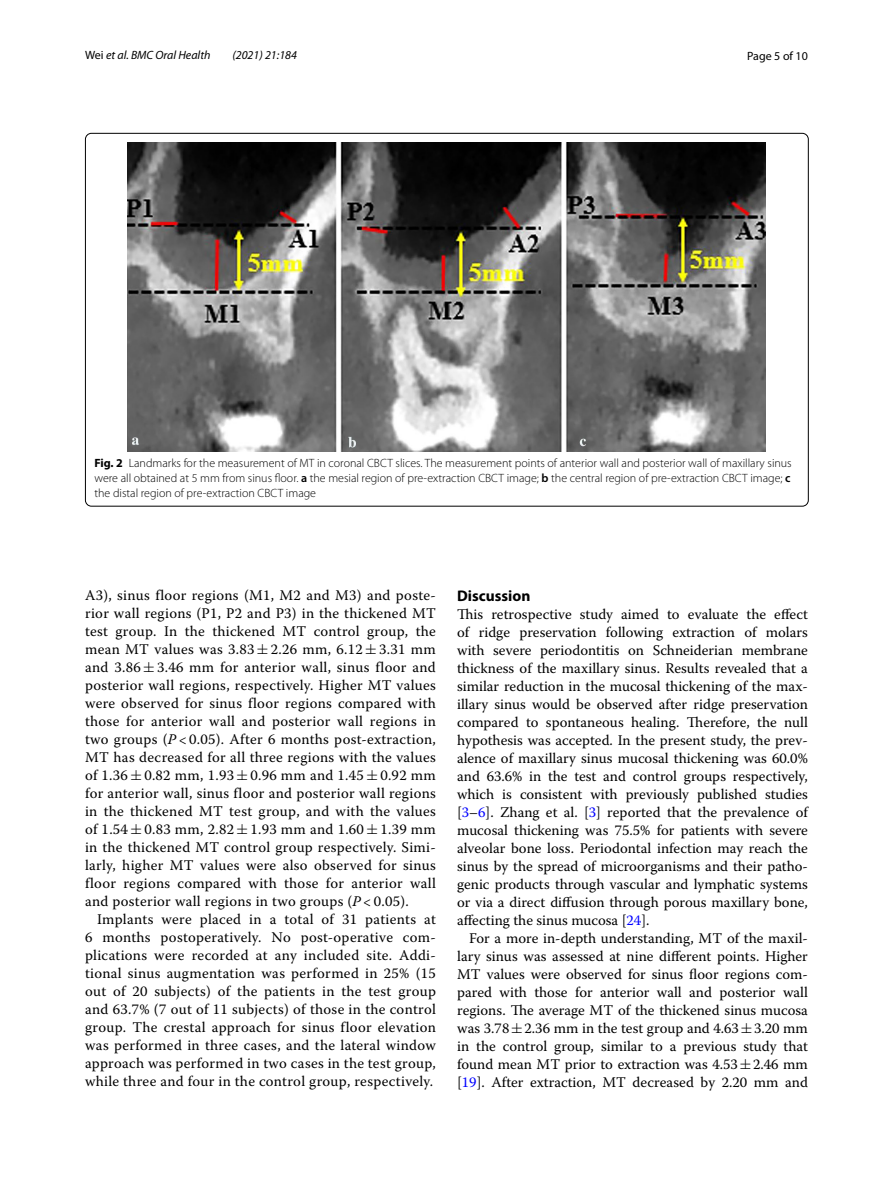
<style>
.page{position:relative;width:893px;height:1187px;background:#fff}
.page>*{position:absolute;margin:0;border:0;box-sizing:border-box;transform-origin:0 0}
.t1{font:700 15.45px "Myriad Pro";color:#000}
.t2{font:14.7px/18px "Warnock Pro";letter-spacing:.015em;color:#000;text-align:justify}
.t3{font:300 12px/15px "Myriad Pro";color:#000;text-align:justify}
.t4{font:italic 12px "Myriad Pro";color:#000}
.t5{font:12px "Myriad Pro";color:#000}
.s1{font-style:normal}
.s2{font-weight:700}
.s3{font-weight:600}
.s4{font-family:"MTSY"}
.s5{font-style:italic}
.s6{color:#00f}
</style>
<div class="page">
<img style="left:128px;top:142px;width:638px;height:309px">
<p class="t4" style="left:85px;top:48px;width:127px"><span class="s1">Wei</span> et al. BMC Oral Health</p>
<p class="t4" style="left:232px;top:48px;width:66px">(2021) 21:184</p>
<p class="t5" style="left:747px;top:48px;width:62px">Page 5 of 10</p>
<p class="t3" style="left:94px;top:455px;width:699px"><span class="s2">Fig. 2</span> Landmarks for the measurement of MT in coronal CBCT slices. The measurement points of anterior wall and posterior wall of maxillary sinus were all obtained at 5 mm from sinus floor. <span class="s3">a</span> the mesial region of pre-extraction CBCT image; <span class="s3">b</span> the central region of pre-extraction CBCT image; <span class="s3">c </span>the distal region of pre-extraction CBCT image</p>
<p class="t2" style="left:85px;top:586px;width:352px">A3), sinus floor regions (M1, M2 and M3) and poste&shy;rior wall regions (P1, P2 and P3) in the thickened MT test group. In the thickened MT control group, the mean MT values was 3.83 <span class="s4">±</span> 2.26 mm, 6.12 <span class="s4">±</span> 3.31 mm and 3.86 <span class="s4">±</span> 3.46 mm for anterior wall, sinus floor and posterior wall regions, respectively. Higher MT values were observed for sinus floor regions compared with those for anterior wall and posterior wall regions in two groups (<span class="s5">P</span> &lt; 0.05). After 6 months post-extraction, MT has decreased for all three regions with the values of 1.36 <span class="s4">±</span> 0.82 mm, 1.93 <span class="s4">±</span> 0.96 mm and 1.45 <span class="s4">±</span> 0.92 mm for anterior wall, sinus floor and posterior wall regions in the thickened MT test group, and with the values of 1.54 <span class="s4">±</span> 0.83 mm, 2.82 <span class="s4">±</span> 1.93 mm and 1.60 <span class="s4">±</span> 1.39 mm in the thickened MT control group respectively. Simi&shy;larly, higher MT values were also observed for sinus floor regions compared with those for anterior wall and posterior wall regions in two groups (<span class="s5">P</span> &lt; 0.05).</p>
<p class="t2" style="left:85px;top:910px;width:352px;text-indent:12px">Implants were placed in a total of 31 patients at 6 months postoperatively. No post-operative com&shy;plications were recorded at any included site. Addi&shy;tional sinus augmentation was performed in 25% (15 out of 20 subjects) of the patients in the test group and 63.7% (7 out of 11 subjects) of those in the control group. The crestal approach for sinus floor elevation was performed in three cases, and the lateral window approach was performed in two cases in the test group, while three and four in the control group, respectively.</p>
<p class="t1" style="left:457px;top:585px;width:75px">Discussion</p>
<p class="t2" style="left:457px;top:604px;width:352px">This retrospective study aimed to evaluate the effect of ridge preservation following extraction of molars with severe periodontitis on Schneiderian membrane thickness of the maxillary sinus. Results revealed that a similar reduction in the mucosal thickening of the max&shy;illary sinus would be observed after ridge preservation compared to spontaneous healing. Therefore, the null hypothesis was accepted. In the present study, the prev&shy;alence of maxillary sinus mucosal thickening was 60.0% and 63.6% in the test and control groups respectively, which is consistent with previously published studies [<span class="s6">3</span>–<span class="s6">6</span>]. Zhang et al. [<span class="s6">3</span>] reported that the prevalence of mucosal thickening was 75.5% for patients with severe alveolar bone loss. Periodontal infection may reach the sinus by the spread of microorganisms and their patho&shy;genic products through vascular and lymphatic systems or via a direct diffusion through porous maxillary bone, affecting the sinus mucosa [<span class="s6">24</span>].</p>
<p class="t2" style="left:457px;top:928px;width:352px;text-indent:12px">For a more in-depth understanding, MT of the maxil&shy;lary sinus was assessed at nine different points. Higher MT values were observed for sinus floor regions com&shy;pared with those for anterior wall and posterior wall regions. The average MT of the thickened sinus mucosa was 3.78<span class="s4">±</span>2.36 mm in the test group and 4.63<span class="s4">±</span>3.20 mm in the control group, similar to a previous study that found mean MT prior to extraction was 4.53<span class="s4">±</span>2.46 mm [<span class="s6">19</span>]. After extraction, MT decreased by 2.20 mm and</p>
</div>
